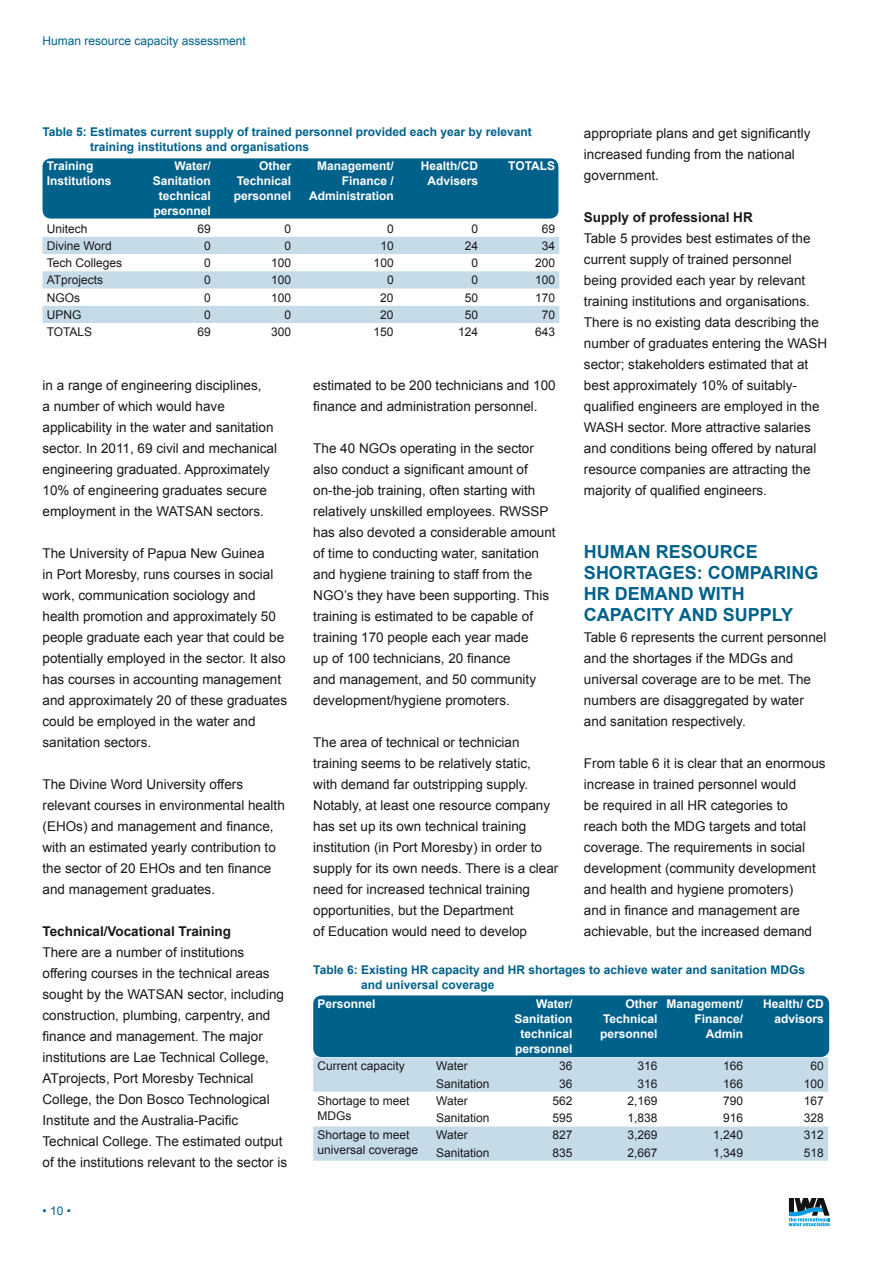
<style>
.page{position:relative;width:893px;height:1263px;background:#fff}
.page>*{position:absolute;margin:0;border:0;box-sizing:border-box;transform-origin:0 0}
.t1{font:700 18px/21px "Arial";color:#00618b}
.t2{font:13.5px/21px "Arial";color:#1a171c}
.t3{font:700 13.5px "Arial";color:#1a171c}
.t4{font:12px/15px "Arial";color:#1a171c}
.t5{font:700 12px/15px "Arial";color:#fff;text-align:right}
.t6{font:700 12px/15px "Arial";color:#00618b}
.t7{font:12px "Arial";color:#00618b}
</style>
<div class="page">
<svg style="left:789px;top:1198px;width:41px;height:28px"></svg>
<div style="left:43px;top:158px;width:515px;height:61px;background:#00618b;border-radius:9px"></div>
<svg style="left:43px;top:237px;width:516px;height:86px"></svg>
<div style="left:313px;top:995px;width:516px;height:62px;background:#00618b;border-radius:9px"></div>
<div style="left:313px;top:1057px;width:515px;height:104px;background:#c5dce8"></div>
<svg style="left:313px;top:1092px;width:515px;height:34px"></svg>
<p class="t7" style="left:43px;top:32px;width:205px">Human resource capacity assessment</p>
<p class="t6" style="left:90px;top:125px;width:443px;text-indent:-48px">Table 5: Estimates current supply of trained personnel provided each year by relevant training institutions and organisations</p>
<p class="t5" style="left:47px;top:159px;width:66px;text-align:left">Training<br>Institutions</p>
<p class="t5" style="left:153px;top:159px;width:60px">Water/<br>Sanitation technical personnel</p>
<p class="t5" style="left:234px;top:159px;width:59px;text-align:justify;text-indent:25px">Other Technical personnel</p>
<p class="t5" style="left:309px;top:159px;width:86px">Management/<br>Finance /<br>Administration</p>
<p class="t5" style="left:421px;top:159px;width:59px;text-align:center">Health/CD<br>Advisers</p>
<p class="t5" style="left:508px;top:159px;width:9px">TOTALS</p>
<p class="t4" style="left:47px;top:221px;width:42px">Unitech</p>
<p class="t4" style="left:198px;top:221px;width:15px">69</p>
<p class="t4" style="left:285px;top:221px;width:8px">0</p>
<p class="t4" style="left:387px;top:221px;width:8px">0</p>
<p class="t4" style="left:472px;top:221px;width:8px">0</p>
<p class="t4" style="left:542px;top:221px;width:15px">69</p>
<p class="t4" style="left:47px;top:238px;width:67px">Divine Word</p>
<p class="t4" style="left:204px;top:238px;width:8px">0</p>
<p class="t4" style="left:285px;top:238px;width:8px">0</p>
<p class="t4" style="left:380px;top:238px;width:15px">10</p>
<p class="t4" style="left:465px;top:238px;width:15px">24</p>
<p class="t4" style="left:542px;top:238px;width:15px">34</p>
<p class="t4" style="left:47px;top:255px;width:77px">Tech Colleges</p>
<p class="t4" style="left:204px;top:255px;width:8px">0</p>
<p class="t4" style="left:271px;top:255px;width:22px">100</p>
<p class="t4" style="left:374px;top:255px;width:22px">100</p>
<p class="t4" style="left:471px;top:255px;width:8px">0</p>
<p class="t4" style="left:535px;top:255px;width:22px">200</p>
<p class="t4" style="left:47px;top:273px;width:58px">ATprojects</p>
<p class="t4" style="left:204px;top:273px;width:8px">0</p>
<p class="t4" style="left:271px;top:273px;width:22px">100</p>
<p class="t4" style="left:387px;top:273px;width:8px">0</p>
<p class="t4" style="left:471px;top:273px;width:8px">0</p>
<p class="t4" style="left:535px;top:273px;width:22px">100</p>
<p class="t4" style="left:47px;top:290px;width:35px">NGOs</p>
<p class="t4" style="left:204px;top:290px;width:8px">0</p>
<p class="t4" style="left:271px;top:290px;width:22px">100</p>
<p class="t4" style="left:380px;top:290px;width:15px">20</p>
<p class="t4" style="left:465px;top:290px;width:15px">50</p>
<p class="t4" style="left:535px;top:290px;width:22px">170</p>
<p class="t4" style="left:47px;top:307px;width:36px">UPNG</p>
<p class="t4" style="left:204px;top:307px;width:8px">0</p>
<p class="t4" style="left:285px;top:307px;width:8px">0</p>
<p class="t4" style="left:380px;top:307px;width:15px">20</p>
<p class="t4" style="left:465px;top:307px;width:15px">50</p>
<p class="t4" style="left:542px;top:307px;width:15px">70</p>
<p class="t4" style="left:47px;top:324px;width:47px">TOTALS</p>
<p class="t4" style="left:197px;top:324px;width:15px">69</p>
<p class="t4" style="left:271px;top:324px;width:22px">300</p>
<p class="t4" style="left:374px;top:324px;width:22px">150</p>
<p class="t4" style="left:458px;top:324px;width:22px">124</p>
<p class="t4" style="left:535px;top:324px;width:22px">643</p>
<p class="t2" style="left:584px;top:123px;width:228px">appropriate plans and get significantly increased funding from the national government.</p>
<p class="t3" style="left:584px;top:209px;width:169px">Supply of professional HR</p>
<p class="t2" style="left:584px;top:228px;width:245px">Table 5 provides best estimates of the current supply of trained personnel being provided each year by relevant training institutions and organisations.<br>There is no existing data describing the number of graduates entering the WASH sector; stakeholders estimated that at best approximately 10% of suitably&shy;qualified engineers are employed in the WASH sector. More attractive salaries and conditions being offered by natural resource companies are attracting the majority of qualified engineers.</p>
<p class="t2" style="left:43px;top:375px;width:236px">in a range of engineering disciplines,<br>a number of which would have applicability in the water and sanitation sector. In 2011, 69 civil and mechanical engineering graduated. Approximately 10% of engineering graduates secure employment in the WATSAN sectors.</p>
<p class="t2" style="left:43px;top:543px;width:246px">The University of Papua New Guinea<br>in Port Moresby, runs courses in social work, communication sociology and health promotion and approximately 50 people graduate each year that could be potentially employed in the sector. It also has courses in accounting management and approximately 20 of these graduates could be employed in the water and sanitation sectors.</p>
<p class="t2" style="left:43px;top:774px;width:244px">The Divine Word University offers relevant courses in environmental health (EHOs) and management and finance, with an estimated yearly contribution to the sector of 20 EHOs and ten finance and management graduates.</p>
<p class="t3" style="left:43px;top:922px;width:190px">Technical/Vocational Training</p>
<p class="t2" style="left:43px;top:942px;width:246px">There are a number of institutions offering courses in the technical areas sought by the WATSAN sector, including construction, plumbing, carpentry, and finance and management. The major institutions are Lae Technical College, ATprojects, Port Moresby Technical College, the Don Bosco Technological Institute and the Australia-Pacific Technical College. The estimated output of the institutions relevant to the sector is</p>
<p class="t2" style="left:313px;top:375px;width:244px">estimated to be 200 technicians and 100 finance and administration personnel.</p>
<p class="t2" style="left:313px;top:438px;width:244px">The 40 NGOs operating in the sector also conduct a significant amount of on-the-job training, often starting with relatively unskilled employees. RWSSP has also devoted a considerable amount of time to conducting water, sanitation and hygiene training to staff from the NGO’s they have been supporting. This training is estimated to be capable of training 170 people each year made<br>up of 100 technicians, 20 finance<br>and management, and 50 community development/hygiene promoters.</p>
<p class="t2" style="left:313px;top:732px;width:247px">The area of technical or technician training seems to be relatively static,<br>with demand far outstripping supply.<br>Notably, at least one resource company has set up its own technical training institution (in Port Moresby) in order to supply for its own needs. There is a clear need for increased technical training opportunities, but the Department<br>of Education would need to develop</p>
<h1 class="t1" style="left:584px;top:542px;width:221px">Human resourc e shortag es: comparing<br>HR demand with capac ity and supp ly</h1>
<p class="t2" style="left:584px;top:627px;width:244px">Table 6 represents the current personnel and the shortages if the MDGs and universal coverage are to be met. The numbers are disaggregated by water and sanitation respectively.</p>
<p class="t2" style="left:584px;top:753px;width:243px">From table 6 it is clear that an enormous increase in trained personnel would<br>be required in all HR categories to<br>reach both the MDG targets and total coverage. The requirements in social development (community development and health and hygiene promoters)<br>and in finance and management are achievable, but the increased demand</p>
<p class="t6" style="left:361px;top:963px;width:446px;text-indent:-48px">Table 6: Existing HR capacity and HR shortages to achieve water and sanitation MDGs and universal coverage</p>
<p class="t5" style="left:317px;top:997px;width:60px">Personnel</p>
<p class="t5" style="left:514px;top:997px;width:60px">Water/<br>Sanitation technical personnel</p>
<p class="t5" style="left:600px;top:997px;width:59px;text-align:justify;text-indent:25px">Other Technical personnel</p>
<p class="t5" style="left:666px;top:997px;width:78px">Management/<br>Finance/<br>Admin</p>
<p class="t5" style="left:763px;top:997px;width:62px">Health/ CD advisors</p>
<p class="t4" style="left:317px;top:1059px;width:89px">Current capacity</p>
<p class="t4" style="left:436px;top:1059px;width:33px">Water</p>
<p class="t4" style="left:559px;top:1059px;width:15px">36</p>
<p class="t4" style="left:637px;top:1059px;width:22px">316</p>
<p class="t4" style="left:723px;top:1059px;width:22px">166</p>
<p class="t4" style="left:811px;top:1059px;width:15px">60</p>
<p class="t4" style="left:436px;top:1076px;width:55px">Sanitation</p>
<p class="t4" style="left:559px;top:1076px;width:15px">36</p>
<p class="t4" style="left:637px;top:1076px;width:22px">316</p>
<p class="t4" style="left:723px;top:1076px;width:22px">166</p>
<p class="t4" style="left:804px;top:1076px;width:22px">100</p>
<p class="t4" style="left:317px;top:1093px;width:94px">Shortage to meet<br>MDGs</p>
<p class="t4" style="left:436px;top:1093px;width:33px">Water</p>
<p class="t4" style="left:552px;top:1093px;width:22px">562</p>
<p class="t4" style="left:627px;top:1093px;width:32px">2,169</p>
<p class="t4" style="left:723px;top:1093px;width:22px">790</p>
<p class="t4" style="left:804px;top:1093px;width:22px">167</p>
<p class="t4" style="left:436px;top:1110px;width:55px">Sanitation</p>
<p class="t4" style="left:552px;top:1110px;width:22px">595</p>
<p class="t4" style="left:627px;top:1110px;width:32px">1,838</p>
<p class="t4" style="left:723px;top:1110px;width:22px">916</p>
<p class="t4" style="left:804px;top:1110px;width:22px">328</p>
<p class="t4" style="left:317px;top:1128px;width:102px">Shortage to meet universal coverage</p>
<p class="t4" style="left:436px;top:1128px;width:33px">Water</p>
<p class="t4" style="left:552px;top:1128px;width:22px">827</p>
<p class="t4" style="left:627px;top:1128px;width:32px">3,269</p>
<p class="t4" style="left:713px;top:1128px;width:32px">1,240</p>
<p class="t4" style="left:804px;top:1128px;width:22px">312</p>
<p class="t4" style="left:436px;top:1145px;width:55px">Sanitation</p>
<p class="t4" style="left:552px;top:1145px;width:22px">835</p>
<p class="t4" style="left:627px;top:1145px;width:32px">2,667</p>
<p class="t4" style="left:713px;top:1145px;width:32px">1,349</p>
<p class="t4" style="left:804px;top:1145px;width:22px">518</p>
<p class="t7" style="left:43px;top:1203px;width:30px">• 10 •</p>
</div>
